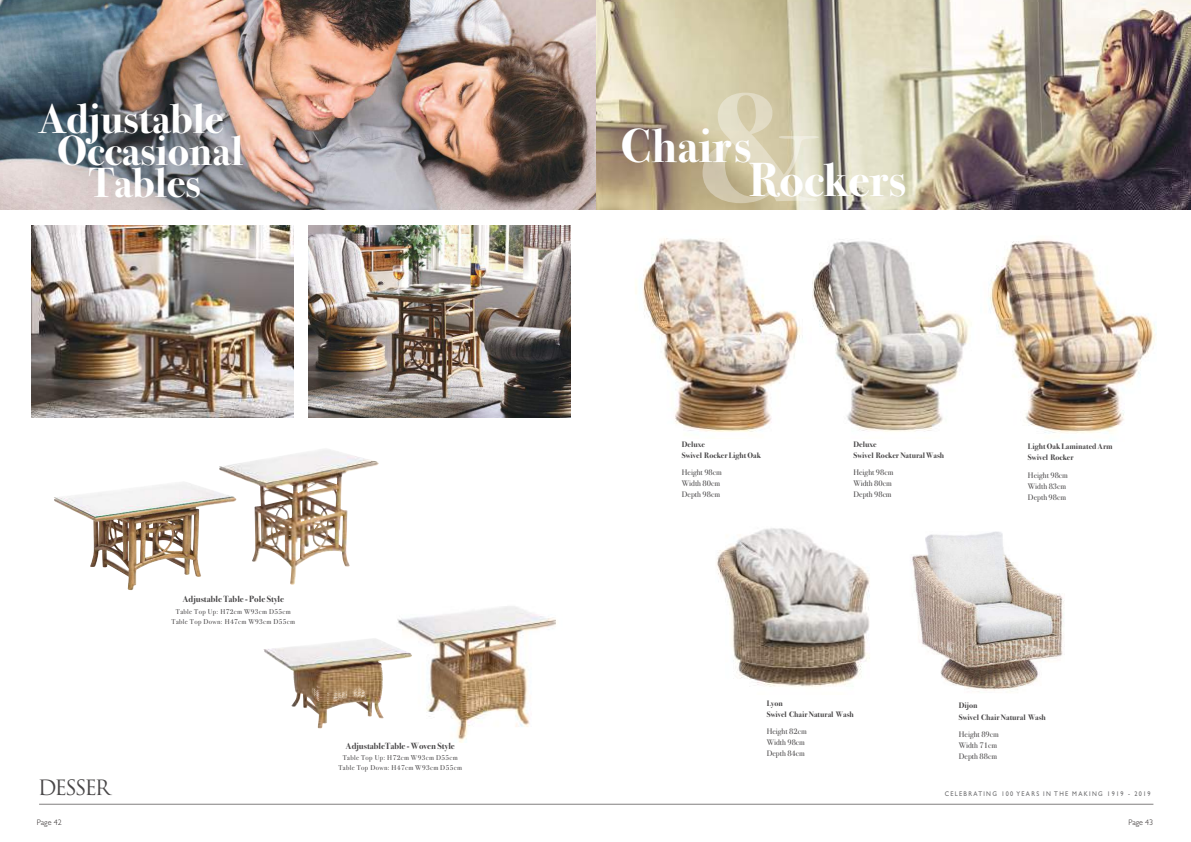
<style>
.page{position:relative;width:1191px;height:842px;background:#fff}
.page>*{position:absolute;margin:0;border:0;box-sizing:border-box;transform-origin:0 0}
.t1{font:700 154.3px "Bodoni Svty Two ITCTT";color:rgb(255 255 255/.35)}
.t2{font:700 48px/34.6px "Bodoni Svty Two ITCTT";color:#fff}
.t3{font:700 42.3px/32.3px "Bodoni Svty Two ITCTT";color:#fff;text-align:center}
.t4{font:20.6px "Trajan Pro";letter-spacing:-.1em;color:#484647}
.t5{font:700 9px "Bodoni Svty Two ITCTT";color:#484647}
.t6{font:700 8px/11.5px "Bodoni Svty Two ITCTT";color:#484647}
.t7{font:8px/11px "Bodoni Svty Two ITCTT";color:#484647}
.t8{font:300 8px "Gill Sans";color:#241f1f}
.t9{font:7px/10.1px "Bodoni Svty Two ITCTT";letter-spacing:.05em;color:#484647;text-align:center}
.t10{font:6.8px "Gill Sans";letter-spacing:.215em;color:#6c6c6e;scale:.91 1}
</style>
<div class="page">
<img style="left:595px;top:0;width:596px;height:210px">
<img style="left:0;top:0;width:595px;height:210px">
<img style="left:912px;top:531px;width:152px;height:161px">
<img style="left:717px;top:528px;width:153px;height:159px">
<img style="left:989px;top:239px;width:166px;height:195px">
<img style="left:812px;top:241px;width:160px;height:191px">
<img style="left:635px;top:238px;width:166px;height:194px">
<hr style="left:39px;top:804px;width:1114px;height:1px;background:#817f7f">
<img style="left:397px;top:606px;width:159px;height:137px">
<img style="left:263px;top:638px;width:149px;height:90px">
<img style="left:219px;top:449px;width:160px;height:136px">
<img style="left:54px;top:481px;width:182px;height:109px">
<img style="left:31px;top:226px;width:263px;height:192px">
<img style="left:308px;top:226px;width:262px;height:192px">
<h3 class="t3" style="left:38px;top:99px;width:207px">Adjustable<br>Occasional<br>Tables</h3>
<p class="t5" style="left:182px;top:592px;width:103px">Adjustable Table - Pole Style</p>
<p class="t9" style="left:172px;top:605px;width:125px">Table Top Up: H72cm W93cm D55cm<br>Table Top Down: H47cm W93cm D55cm</p>
<p class="t5" style="left:345px;top:739px;width:111px">AdjustableTable - Woven Style</p>
<p class="t9" style="left:338px;top:752px;width:125px">Table Top Up: H72cm W93cm D55cm<br>Table Top Down: H47cm W93cm D55cm</p>
<h1 class="t1" style="left:694px;top:21px;width:124px">&amp;</h1>
<h2 class="t2" style="left:749px;top:124px;width:158px;text-indent:-128px">Chairs<br>Rockers</h2>
<p class="t6" style="left:682px;top:438px;width:81px">Deluxe<br>Swivel Rocker Light Oak</p>
<p class="t7" style="left:682px;top:466px;width:41px">Height 98cm<br>Width 80cm<br>Depth 98cm</p>
<p class="t6" style="left:853px;top:438px;width:92px">Deluxe<br>Swivel RockerNatural Wash</p>
<p class="t7" style="left:853px;top:466px;width:41px">Height 98cm<br>Width 80cm<br>Depth 98cm</p>
<p class="t6" style="left:1028px;top:440px;width:86px">Light Oak LaminatedArm<br>Swivel Rocker</p>
<p class="t7" style="left:1028px;top:468px;width:41px">Height 98cm<br>Width 83cm<br>Depth 98cm</p>
<p class="t6" style="left:766px;top:696px;width:89px">Lyon<br>Swivel ChairNatural Wash</p>
<p class="t7" style="left:766px;top:725px;width:41px">Height 82cm<br>Width 98cm<br>Depth 84cm</p>
<p class="t6" style="left:959px;top:699px;width:89px">Dijon<br>Swivel ChairNatural Wash</p>
<p class="t7" style="left:959px;top:728px;width:41px">Height 89cm<br>Width 71cm<br>Depth 88cm</p>
<h3 class="t4" style="left:38px;top:780px;width:74px">DESSER</h3>
<p class="t10" style="left:944px;top:789px;width:228px">CELEBRATING 100 YEARS IN THE MAKING 1919 - 2019</p>
<p class="t8" style="left:37px;top:817px;width:26px">Page 42</p>
<p class="t8" style="left:1128px;top:817px;width:26px">Page 43</p>
</div>
